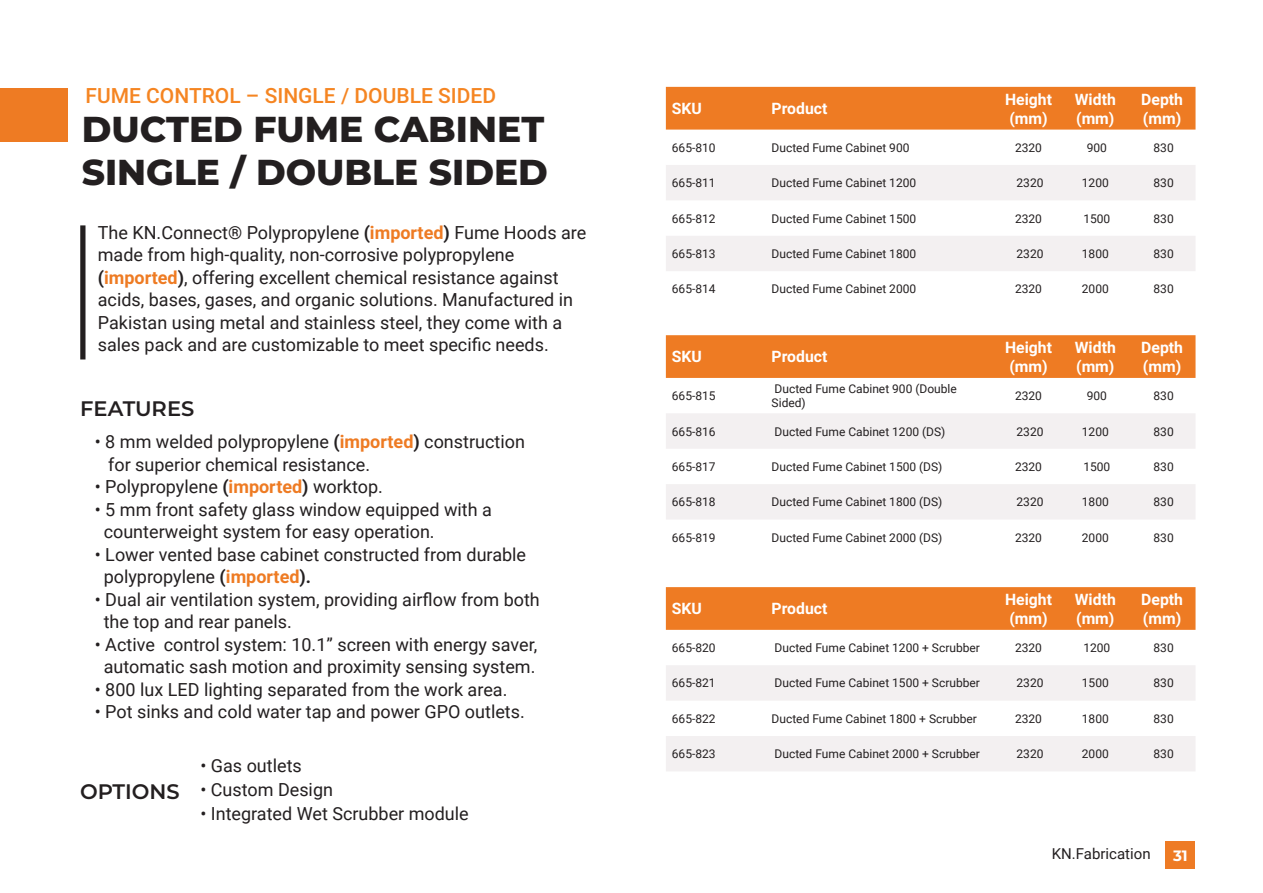
<style>
.page{position:relative;width:1263px;height:893px;background:#fff}
.page>*{position:absolute;margin:0;border:0;box-sizing:border-box;transform-origin:0 0}
.montsrate_20_pt_extr{font:800 36px "Montserrat";color:#231f20}
.roboto_sub_heading_1{font:500 21px "Roboto";color:#f58522}
.t1{font:600 21px "Montserrat";color:#231f20}
.t2{font:18px/22.5px "Roboto";color:#231f20}
.table_cell_header_p{font:700 15.75px "Roboto";color:#fff}
.t3{font:15px "Roboto";color:#231f20}
.roboto_sub_heading_1-2{font:700 15px "Montserrat";color:#fff}
.t4{font:12px/14.4px "Roboto";color:#231f20}
.s1{font-weight:700}
.s2{font-weight:700;color:#ee7b23}
</style>
<div class="page">
<div style="left:1165px;top:841px;width:30px;height:28px;background:#ee7b25"></div>
<div style="left:80px;top:225px;width:6px;height:134px;background:#231f20"></div>
<div style="left:666px;top:87px;width:529px;height:43px;background:#ee7b23"></div>
<svg style="left:666px;top:165px;width:529px;height:106px;fill:#f3f0f1"></svg>
<div style="left:666px;top:587px;width:529px;height:43px;background:#ee7b23"></div>
<svg style="left:666px;top:665px;width:529px;height:106px;fill:#f3f0f1"></svg>
<div style="left:666px;top:335px;width:529px;height:43px;background:#ee7b23"></div>
<svg style="left:666px;top:413px;width:529px;height:106px;fill:#f3f0f1"></svg>
<div style="left:0;top:88px;width:67px;height:54px;background:#ee7b23"></div>
<p class="roboto_sub_heading_1" style="left:85px;top:80px;width:412px">FUME CONTROL – SINGLE / DOUBLE SIDED</p>
<p class="montsrate_20_pt_extr" style="left:82px;top:103px;width:464px">DUCTED FUME CABINET</p>
<p class="montsrate_20_pt_extr" style="left:82px;top:146px;width:468px">SINGLE / DOUBLE SIDED</p>
<p class="t2" style="left:98px;top:221px;width:490px">The KN.Connect® Polypropylene <span class="s1">(</span><span class="s2">imported</span><span class="s1">)</span> Fume Hoods are made from high-quality, non-corrosive polypropylene</p>
<p class="t2" style="left:98px;top:266px;width:477px"><span class="s1">(</span><span class="s2">imported</span><span class="s1">)</span>, offering excellent chemical resistance against acids, bases, gases, and organic solutions. Manufactured in Pakistan using metal and stainless steel, they come with a sales pack and are customizable to meet specific needs.</p>
<p class="t1" style="left:80px;top:393px;width:116px">FEATURES</p>
<p class="t2" style="left:95px;top:430px;width:432px">• 8 mm welded polypropylene <span class="s1">(</span><span class="s2">imported</span><span class="s1">)</span> construction</p>
<p class="t2" style="left:108px;top:453px;width:263px">for superior chemical resistance.</p>
<p class="t2" style="left:95px;top:475px;width:290px">• Polypropylene <span class="s1">(</span><span class="s2">imported</span><span class="s1">)</span> worktop.</p>
<p class="t2" style="left:95px;top:498px;width:399px">• 5 mm front safety glass window equipped with a</p>
<p class="t2" style="left:104px;top:520px;width:332px">counterweight system for easy operation.</p>
<p class="t2" style="left:95px;top:543px;width:433px">• Lower vented base cabinet constructed from durable</p>
<p class="t2" style="left:104px;top:565px;width:209px">polypropylene <span class="s1">(</span><span class="s2">imported</span><span class="s1">).</span></p>
<p class="t2" style="left:95px;top:588px;width:446px">• Dual air ventilation system, providing airflow from both</p>
<p class="t2" style="left:104px;top:610px;width:190px">the top and rear panels.</p>
<p class="t2" style="left:95px;top:633px;width:444px">• Active control system: 10.1” screen with energy saver,</p>
<p class="t2" style="left:104px;top:655px;width:433px">automatic sash motion and proximity sensing system.</p>
<p class="t2" style="left:95px;top:678px;width:414px">• 800 lux LED lighting separated from the work area.</p>
<p class="t2" style="left:95px;top:700px;width:432px">• Pot sinks and cold water tap and power GPO outlets.</p>
<p class="t1" style="left:80px;top:777px;width:101px">OPTIONS</p>
<p class="t2" style="left:200px;top:754px;width:103px">• Gas outlets</p>
<p class="t2" style="left:200px;top:778px;width:134px">• Custom Design</p>
<p class="t2" style="left:200px;top:802px;width:270px">• Integrated Wet Scrubber module</p>
<p class="table_cell_header_p" style="left:672px;top:97px;width:32px">SKU</p>
<p class="table_cell_header_p" style="left:772px;top:97px;width:57px">Product</p>
<p class="table_cell_header_p" style="left:1005px;top:88px;width:48px">Height</p>
<p class="table_cell_header_p" style="left:1009px;top:107px;width:40px">(mm)</p>
<p class="table_cell_header_p" style="left:1075px;top:88px;width:42px">Width</p>
<p class="table_cell_header_p" style="left:1076px;top:107px;width:40px">(mm)</p>
<p class="table_cell_header_p" style="left:1141px;top:88px;width:43px">Depth</p>
<p class="table_cell_header_p" style="left:1143px;top:107px;width:40px">(mm)</p>
<p class="t4" style="left:672px;top:140px;width:45px">665-810</p>
<p class="t4" style="left:772px;top:140px;width:139px">Ducted Fume Cabinet 900</p>
<p class="t4" style="left:1015px;top:140px;width:28px">2320</p>
<p class="t4" style="left:1087px;top:140px;width:22px">900</p>
<p class="t4" style="left:1153px;top:140px;width:22px">830</p>
<p class="t4" style="left:672px;top:175px;width:45px">665-811</p>
<p class="t4" style="left:772px;top:175px;width:146px">Ducted Fume Cabinet 1200</p>
<p class="t4" style="left:1016px;top:175px;width:28px">2320</p>
<p class="t4" style="left:1082px;top:175px;width:28px">1200</p>
<p class="t4" style="left:1153px;top:175px;width:22px">830</p>
<p class="t4" style="left:672px;top:211px;width:45px">665-812</p>
<p class="t4" style="left:772px;top:211px;width:146px">Ducted Fume Cabinet 1500</p>
<p class="t4" style="left:1015px;top:211px;width:28px">2320</p>
<p class="t4" style="left:1083px;top:211px;width:28px">1500</p>
<p class="t4" style="left:1153px;top:211px;width:22px">830</p>
<p class="t4" style="left:672px;top:246px;width:45px">665-813</p>
<p class="t4" style="left:772px;top:246px;width:146px">Ducted Fume Cabinet 1800</p>
<p class="t4" style="left:1016px;top:246px;width:28px">2320</p>
<p class="t4" style="left:1082px;top:246px;width:28px">1800</p>
<p class="t4" style="left:1153px;top:246px;width:22px">830</p>
<p class="t4" style="left:672px;top:281px;width:45px">665-814</p>
<p class="t4" style="left:772px;top:281px;width:146px">Ducted Fume Cabinet 2000</p>
<p class="t4" style="left:1015px;top:281px;width:28px">2320</p>
<p class="t4" style="left:1082px;top:281px;width:28px">2000</p>
<p class="t4" style="left:1153px;top:281px;width:22px">830</p>
<p class="table_cell_header_p" style="left:672px;top:346px;width:32px">SKU</p>
<p class="table_cell_header_p" style="left:772px;top:346px;width:57px">Product</p>
<p class="table_cell_header_p" style="left:1005px;top:336px;width:48px">Height</p>
<p class="table_cell_header_p" style="left:1009px;top:355px;width:40px">(mm)</p>
<p class="table_cell_header_p" style="left:1075px;top:336px;width:42px">Width</p>
<p class="table_cell_header_p" style="left:1076px;top:355px;width:40px">(mm)</p>
<p class="table_cell_header_p" style="left:1141px;top:336px;width:43px">Depth</p>
<p class="table_cell_header_p" style="left:1143px;top:355px;width:40px">(mm)</p>
<p class="t4" style="left:672px;top:388px;width:45px">665-815</p>
<p class="t4" style="left:772px;top:381px;width:187px">Ducted Fume Cabinet 900 (Double<br>Sided)</p>
<p class="t4" style="left:1015px;top:388px;width:28px">2320</p>
<p class="t4" style="left:1087px;top:388px;width:22px">900</p>
<p class="t4" style="left:1153px;top:388px;width:22px">830</p>
<p class="t4" style="left:672px;top:424px;width:45px">665-816</p>
<p class="t4" style="left:775px;top:424px;width:172px">Ducted Fume Cabinet 1200 (DS)</p>
<p class="t4" style="left:1016px;top:424px;width:28px">2320</p>
<p class="t4" style="left:1082px;top:424px;width:28px">1200</p>
<p class="t4" style="left:1153px;top:424px;width:22px">830</p>
<p class="t4" style="left:672px;top:459px;width:45px">665-817</p>
<p class="t4" style="left:772px;top:459px;width:172px">Ducted Fume Cabinet 1500 (DS)</p>
<p class="t4" style="left:1015px;top:459px;width:28px">2320</p>
<p class="t4" style="left:1083px;top:459px;width:28px">1500</p>
<p class="t4" style="left:1153px;top:459px;width:22px">830</p>
<p class="t4" style="left:672px;top:494px;width:45px">665-818</p>
<p class="t4" style="left:772px;top:494px;width:172px">Ducted Fume Cabinet 1800 (DS)</p>
<p class="t4" style="left:1016px;top:494px;width:28px">2320</p>
<p class="t4" style="left:1082px;top:494px;width:28px">1800</p>
<p class="t4" style="left:1153px;top:494px;width:22px">830</p>
<p class="t4" style="left:672px;top:530px;width:45px">665-819</p>
<p class="t4" style="left:772px;top:530px;width:172px">Ducted Fume Cabinet 2000 (DS)</p>
<p class="t4" style="left:1015px;top:530px;width:28px">2320</p>
<p class="t4" style="left:1082px;top:530px;width:28px">2000</p>
<p class="t4" style="left:1153px;top:530px;width:22px">830</p>
<p class="table_cell_header_p" style="left:672px;top:598px;width:32px">SKU</p>
<p class="table_cell_header_p" style="left:772px;top:598px;width:57px">Product</p>
<p class="table_cell_header_p" style="left:1005px;top:588px;width:48px">Height</p>
<p class="table_cell_header_p" style="left:1009px;top:607px;width:40px">(mm)</p>
<p class="table_cell_header_p" style="left:1075px;top:588px;width:42px">Width</p>
<p class="table_cell_header_p" style="left:1076px;top:607px;width:40px">(mm)</p>
<p class="table_cell_header_p" style="left:1141px;top:588px;width:43px">Depth</p>
<p class="table_cell_header_p" style="left:1143px;top:607px;width:40px">(mm)</p>
<p class="t4" style="left:672px;top:640px;width:45px">665-820</p>
<p class="t4" style="left:775px;top:640px;width:207px">Ducted Fume Cabinet 1200 + Scrubber</p>
<p class="t4" style="left:1015px;top:640px;width:28px">2320</p>
<p class="t4" style="left:1083px;top:640px;width:28px">1200</p>
<p class="t4" style="left:1153px;top:640px;width:22px">830</p>
<p class="t4" style="left:672px;top:675px;width:45px">665-821</p>
<p class="t4" style="left:775px;top:675px;width:207px">Ducted Fume Cabinet 1500 + Scrubber</p>
<p class="t4" style="left:1016px;top:675px;width:28px">2320</p>
<p class="t4" style="left:1082px;top:675px;width:28px">1500</p>
<p class="t4" style="left:1153px;top:675px;width:22px">830</p>
<p class="t4" style="left:672px;top:711px;width:45px">665-822</p>
<p class="t4" style="left:772px;top:711px;width:207px">Ducted Fume Cabinet 1800 + Scrubber</p>
<p class="t4" style="left:1015px;top:711px;width:28px">2320</p>
<p class="t4" style="left:1082px;top:711px;width:28px">1800</p>
<p class="t4" style="left:1153px;top:711px;width:22px">830</p>
<p class="t4" style="left:672px;top:746px;width:45px">665-823</p>
<p class="t4" style="left:775px;top:746px;width:207px">Ducted Fume Cabinet 2000 + Scrubber</p>
<p class="t4" style="left:1016px;top:746px;width:28px">2320</p>
<p class="t4" style="left:1082px;top:746px;width:28px">2000</p>
<p class="t4" style="left:1153px;top:746px;width:22px">830</p>
<p class="t3" style="left:1052px;top:843px;width:100px">KN.Fabrication</p>
<p class="roboto_sub_heading_1-2" style="left:1173px;top:844px;width:16px">31</p>
</div>
